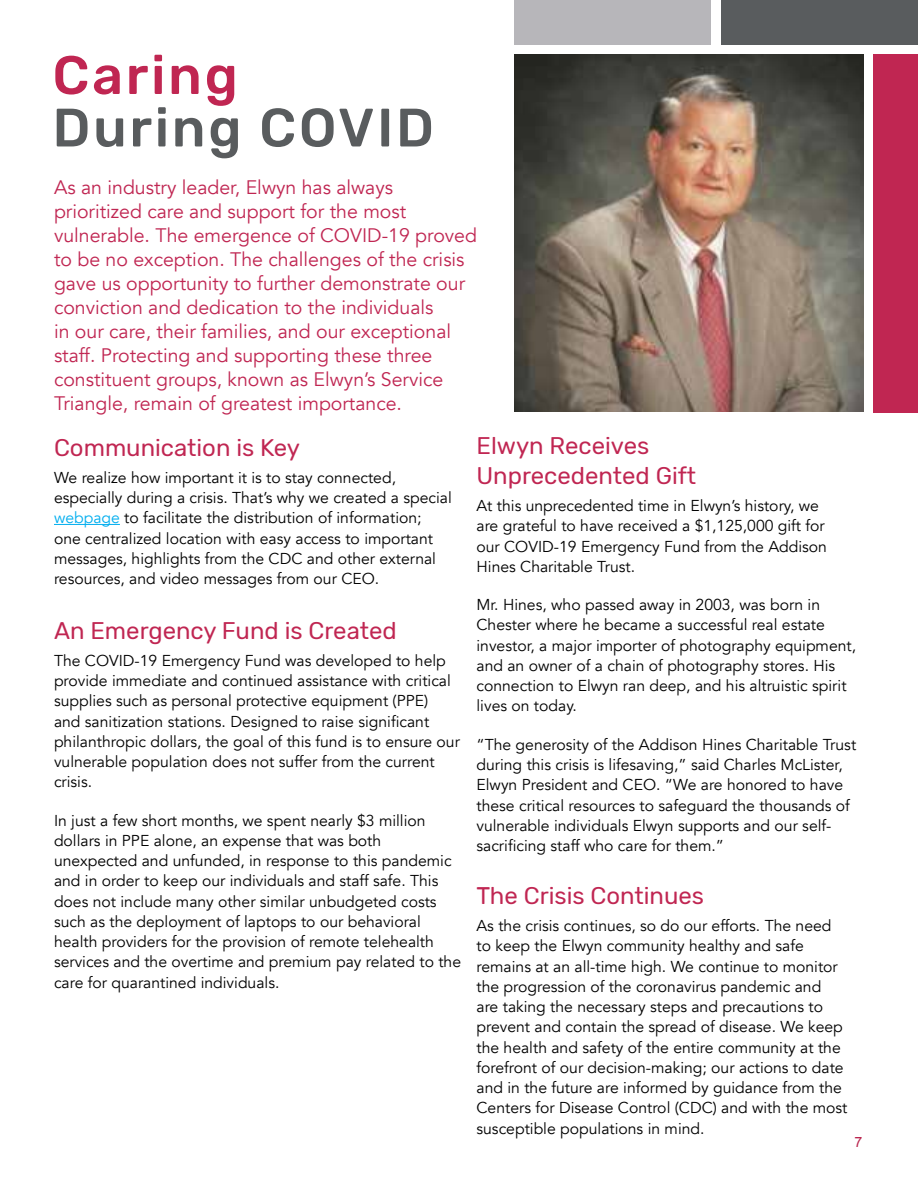
<style>
.page{position:relative;width:918px;height:1188px;background:#fff}
.page>*{position:absolute;margin:0;border:0;box-sizing:border-box;transform-origin:0 0}
.t1{font:500 54px "Rubik";letter-spacing:.05em;color:#595c5e}
.t2{font:500 54px "Rubik";letter-spacing:.05em;color:#c02652}
.t3{font:24px/30px "Rubik";color:#c02652}
.t4{font:19.5px/24px "Avenir";color:#c02652}
.t5{font:15.75px/20.2px "Avenir";color:#000}
.t6{font:14.25px "Arial";color:#ba264f}
.s1{color:#00aeef}
</style>
<div class="page">
<img style="left:514px;top:54px;width:350px;height:358px">
<div style="left:514px;top:0;width:197px;height:44px;background:#b7b6ba"></div>
<div style="left:721px;top:0;width:197px;height:44px;background:#595c5e"></div>
<div style="left:874px;top:54px;width:44px;height:358px;background:#c02652"></div>
<hr style="left:54px;top:524px;width:66px;height:1px;background:#00aeef">
<h1 class="t2" style="left:52px;top:44px;width:187px">Caring</h1>
<h1 class="t1" style="left:52px;top:97px;width:383px">During COVID</h1>
<p class="t4" style="left:54px;top:176px;width:425px">As an industry leader, Elwyn has always prioritized care and support for the most vulnerable. The emergence of COVID-19 proved to be no exception. The challenges of the crisis gave us opportunity to further demonstrate our conviction and dedication to the individuals<br>in our care, their families, and our exceptional staff. Protecting and supporting these three constituent groups, known as Elwyn’s Service Triangle, remain of greatest importance.</p>
<h2 class="t3" style="left:54px;top:433px;width:248px">Communication is Key</h2>
<p class="t5" style="left:54px;top:468px;width:399px">We realize how important it is to stay connected, especially during a crisis. That’s why we created a special <span class="s1">webpage</span> to facilitate the distribution of information; one centralized location with easy access to important messages, highlights from the CDC and other external resources, and video messages from our CEO.</p>
<h2 class="t3" style="left:477px;top:432px;width:221px">Elwyn Receives<br>Unprecedented Gift</h2>
<p class="t5" style="left:477px;top:496px;width:352px">At this unprecedented time in Elwyn’s history, we are grateful to have received a $1,125,000 gift for our COVID-19 Emergency Fund from the Addison Hines Charitable Trust.</p>
<p class="t5" style="left:477px;top:595px;width:381px">Mr. Hines, who passed away in 2003, was born in Chester where he became a successful real estate investor, a major importer of photography equipment, and an owner of a chain of photography stores. His connection to Elwyn ran deep, and his altruistic spirit lives on today.</p>
<p class="t5" style="left:477px;top:734px;width:381px">“The generosity of the Addison Hines Charitable Trust during this crisis is lifesaving,” said Charles McLister, Elwyn President and CEO. “We are honored to have these critical resources to safeguard the thousands of vulnerable individuals Elwyn supports and our self&shy;sacrificing staff who care for them.”</p>
<h2 class="t3" style="left:54px;top:616px;width:344px">An Emergency Fund is Created</h2>
<p class="t5" style="left:54px;top:651px;width:407px">The COVID-19 Emergency Fund was developed to help provide immediate and continued assistance with critical supplies such as personal protective equipment (PPE)<br>and sanitization stations. Designed to raise significant philanthropic dollars, the goal of this fund is to ensure our vulnerable population does not suffer from the current crisis.</p>
<p class="t5" style="left:54px;top:810px;width:409px">In just a few short months, we spent nearly $3 million dollars in PPE alone, an expense that was both unexpected and unfunded, in response to this pandemic and in order to keep our individuals and staff safe. This does not include many other similar unbudgeted costs such as the deployment of laptops to our behavioral health providers for the provision of remote telehealth services and the overtime and premium pay related to the care for quarantined individuals.</p>
<h2 class="t3" style="left:477px;top:881px;width:229px">The Crisis Continues</h2>
<p class="t5" style="left:477px;top:916px;width:372px">As the crisis continues, so do our efforts. The need to keep the Elwyn community healthy and safe remains at an all-time high. We continue to monitor the progression of the coronavirus pandemic and<br>are taking the necessary steps and precautions to prevent and contain the spread of disease. We keep the health and safety of the entire community at the forefront of our decision-making; our actions to date and in the future are informed by guidance from the Centers for Disease Control (CDC) and with the most susceptible populations in mind.</p>
<p class="t6" style="left:854px;top:1132px;width:9px">7</p>
</div>
